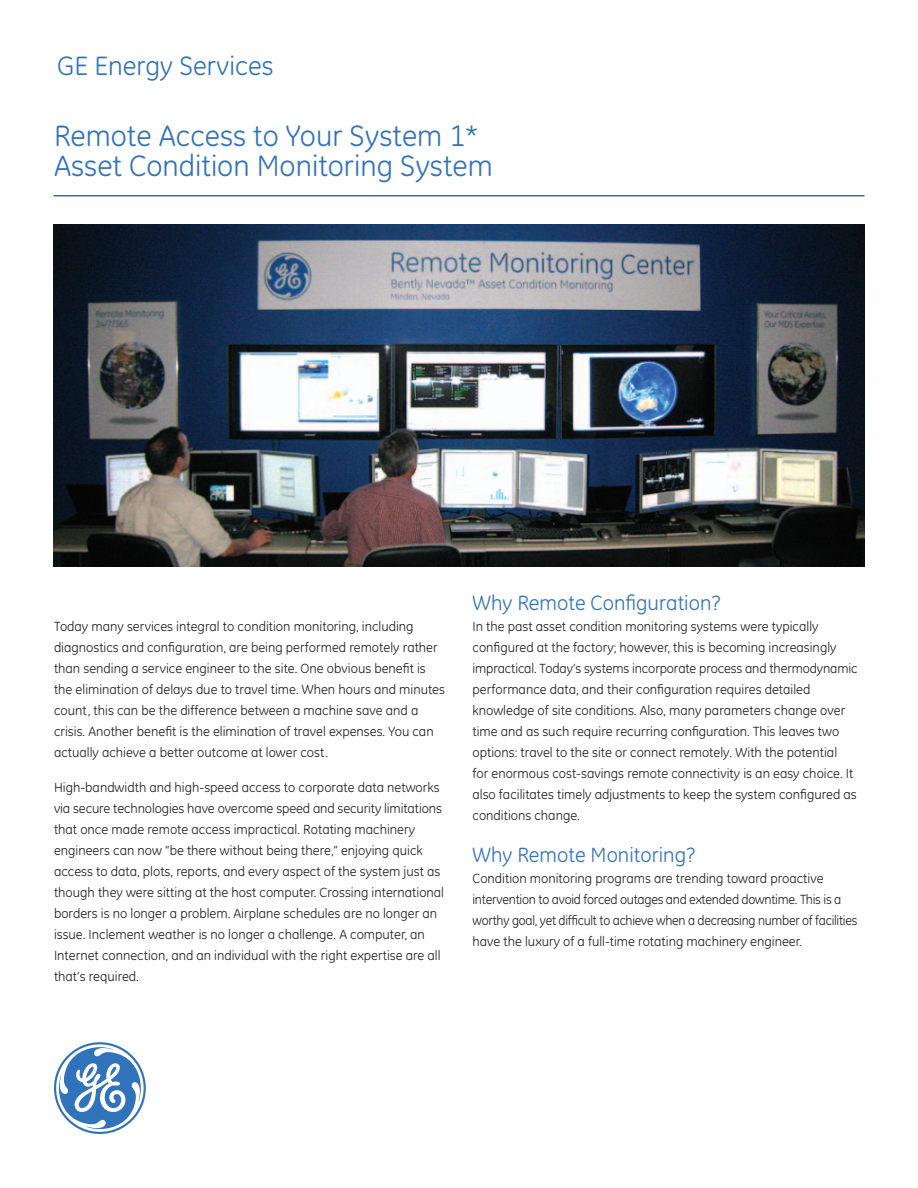
<style>
.page{position:relative;width:918px;height:1188px;background:#fff}
.page>*{position:absolute;margin:0;border:0;box-sizing:border-box;transform-origin:0 0}
.t1{font:30px/30px "GE Inspira";color:#3073ba}
.t2{font:27px "GE Inspira";color:#3073ba}
.t3{font:21px "GE Inspira";color:#3073ba}
.t4{font:13.5px/21px "GE Inspira";color:#231f20}
.t5{font:13.5px/21px "GE Inspira";letter-spacing:-.02em;color:#231f20}
</style>
<div class="page">
<svg style="left:54px;top:1042px;width:92px;height:92px"></svg>
<hr style="left:54px;top:195px;width:810px;height:1px;background:#3073ba">
<img style="left:53px;top:225px;width:812px;height:341px">
<p class="t2" style="left:57px;top:50px;width:218px">GE Energy Services</p>
<p class="t1" style="left:54px;top:120px;width:440px">Remote Access to Your System 1*<br>Asset Condition Monitoring System</p>
<p class="t4" style="left:54px;top:616px;width:393px">Today many services integral to condition monitoring, including diagnostics and configuration, are being performed remotely rather than sending a service engineer to the site. One obvious benefit is the elimination of delays due to travel time. When hours and minutes count, this can be the difference between a machine save and a crisis. Another benefit is the elimination of travel expenses. You can actually achieve a better outcome at lower cost.</p>
<p class="t4" style="left:54px;top:776px;width:392px">High-bandwidth and high-speed access to corporate data networks via secure technologies have overcome speed and security limitations that once made remote access impractical. Rotating machinery engineers can now “be there without being there,” enjoying quick access to data, plots, reports, and every aspect of the system just as though they were sitting at the host computer. Crossing international borders is no longer a problem. Airplane schedules are no longer an issue. Inclement weather is no longer a challenge. A computer, an Internet connection, and an individual with the right expertise are all that’s required.</p>
<p class="t3" style="left:472px;top:591px;width:250px">Why Remote Configuration?</p>
<p class="t4" style="left:472px;top:616px;width:387px">In the past asset condition monitoring systems were typically configured at the factory; however, this is becoming increasingly impractical. Today’s systems incorporate process and thermodynamic performance data, and their configuration requires detailed knowledge of site conditions. Also, many parameters change over time and as such require recurring configuration. This leaves two options: travel to the site or connect remotely. With the potential<br>for enormous cost-savings remote connectivity is an easy choice. It also facilitates timely adjustments to keep the system configured as conditions change.</p>
<p class="t3" style="left:472px;top:843px;width:224px">Why Remote Monitoring?</p>
<p class="t5" style="left:472px;top:868px;width:386px">Condition monitoring programs are trending toward proactive intervention to avoid forced outages and extended downtime. This is a worthy goal, yet difficult to achieve when a decreasing number of facilities have the luxury of a full-time rotating machinery engineer.</p>
</div>
